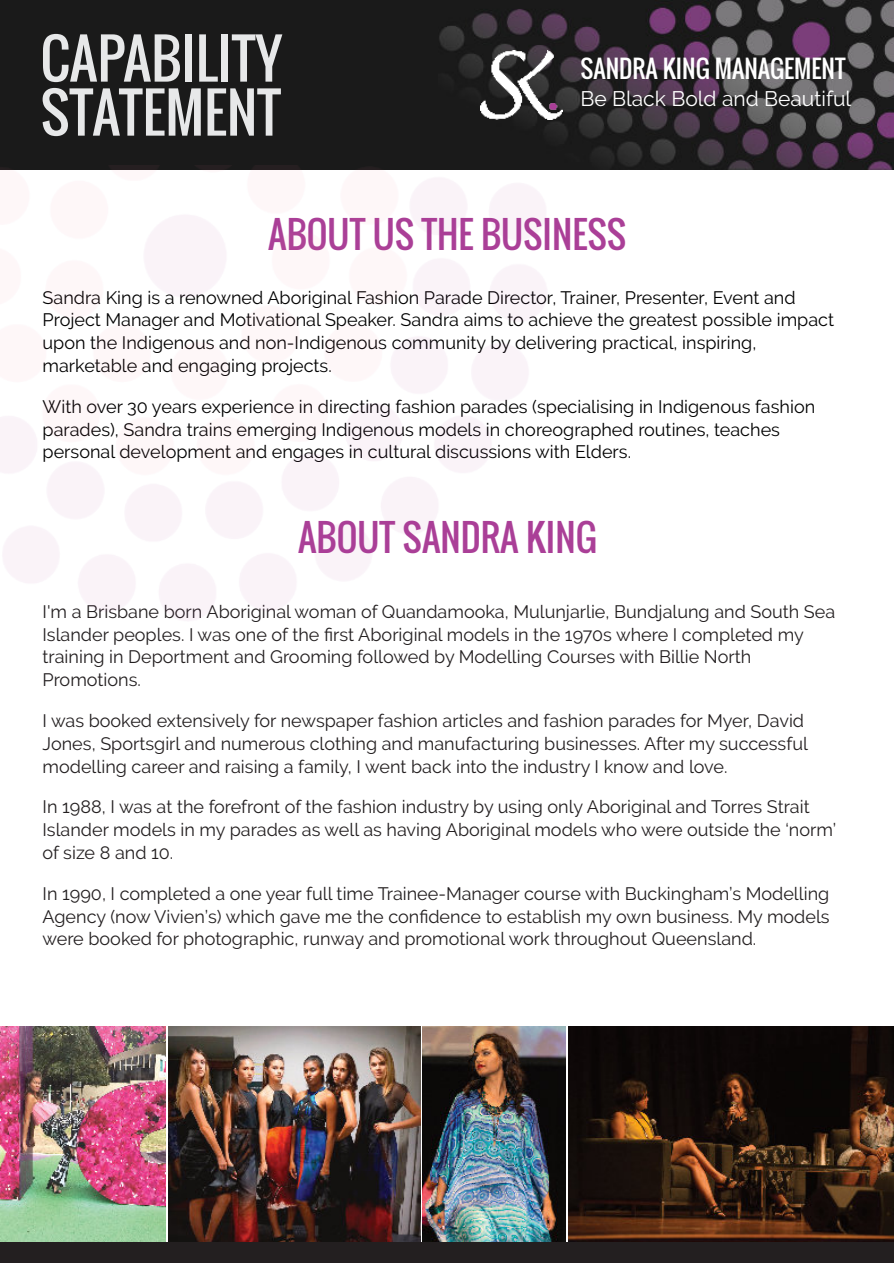
<style>
.page{position:relative;width:894px;height:1263px;background:#fff}
.page>*{position:absolute;margin:0;border:0;box-sizing:border-box;transform-origin:0 0}
.t1{font:54px/54px "Oswald";color:#e7e8e9}
.t2{font:36px "Oswald";color:#aa3f97}
.t3{font:24px "Oswald";color:#fff}
.t4{font:21px "Raleway";color:#fff}
.t5{font:18px/22.8px "Raleway";color:#231f20}
.t6{font:18px/22.8px "Raleway";color:#000}
</style>
<div class="page">
<img style="left:568px;top:1027px;width:325px;height:215px">
<img style="left:0;top:1027px;width:165px;height:215px">
<img style="left:423px;top:1027px;width:142px;height:215px">
<img style="left:168px;top:1027px;width:252px;height:215px">
<div style="left:0;top:0;width:893px;height:170px;background:#1a1a1a"></div>
<img style="left:439px;top:0;width:454px;height:169px">
<img style="left:480px;top:50px;width:82px;height:70px">
<div style="left:0;top:1242px;width:893px;height:21px;background:#231f20"></div>
<img style="left:0;top:166px;width:568px;height:455px">
<h1 class="t1" style="left:40px;top:30px;width:243px">CAPABILITY<br>STATEMENT</h1>
<h3 class="t3" style="left:580px;top:50px;width:266px">SANDRA KING MANAGEMENT</h3>
<p class="t4" style="left:580px;top:87px;width:272px">Be Black Bold and Beautiful</p>
<h2 class="t2" style="left:268px;top:207px;width:359px">ABOUT US THE BUSINESS</h2>
<p class="t6" style="left:43px;top:286px;width:792px">Sandra King is a renowned Aboriginal Fashion Parade Director, Trainer, Presenter, Event and Project Manager and Motivational Speaker. Sandra aims to achieve the greatest possible impact upon the Indigenous and non-Indigenous community by delivering practical, inspiring, marketable and engaging projects.</p>
<p class="t6" style="left:43px;top:395px;width:773px">With over 30 years experience in directing fashion parades (specialising in Indigenous fashion parades), Sandra trains emerging Indigenous models in choreographed routines, teaches personal development and engages in cultural discussions with Elders.</p>
<h2 class="t2" style="left:298px;top:510px;width:300px">ABOUT SANDRA KING</h2>
<p class="t5" style="left:43px;top:600px;width:793px">I'm a Brisbane born Aboriginal woman of Quandamooka, Mulunjarlie, Bundjalung and South Sea Islander peoples. I was one of the first Aboriginal models in the 1970s where I completed my training in Deportment and Grooming followed by Modelling Courses with Billie North Promotions.</p>
<p class="t5" style="left:43px;top:709px;width:766px">I was booked extensively for newspaper fashion articles and fashion parades for Myer, David<br>Jones, Sportsgirl and numerous clothing and manufacturing businesses. After my successful modelling career and raising a family, I went back into the industry I know and love.</p>
<p class="t5" style="left:43px;top:796px;width:794px">In 1988, I was at the forefront of the fashion industry by using only Aboriginal and Torres Strait<br>Islander models in my parades as well as having Aboriginal models who were outside the ‘norm’ of size 8 and 10.</p>
<p class="t5" style="left:43px;top:882px;width:788px;text-align:justify">In 1990, I completed a one year full time Trainee-Manager course with Buckingham’s Modelling Agency (now Vivien’s) which gave me the confidence to establish my own business. My models were booked for photographic, runway and promotional work throughout Queensland.</p>
</div>
